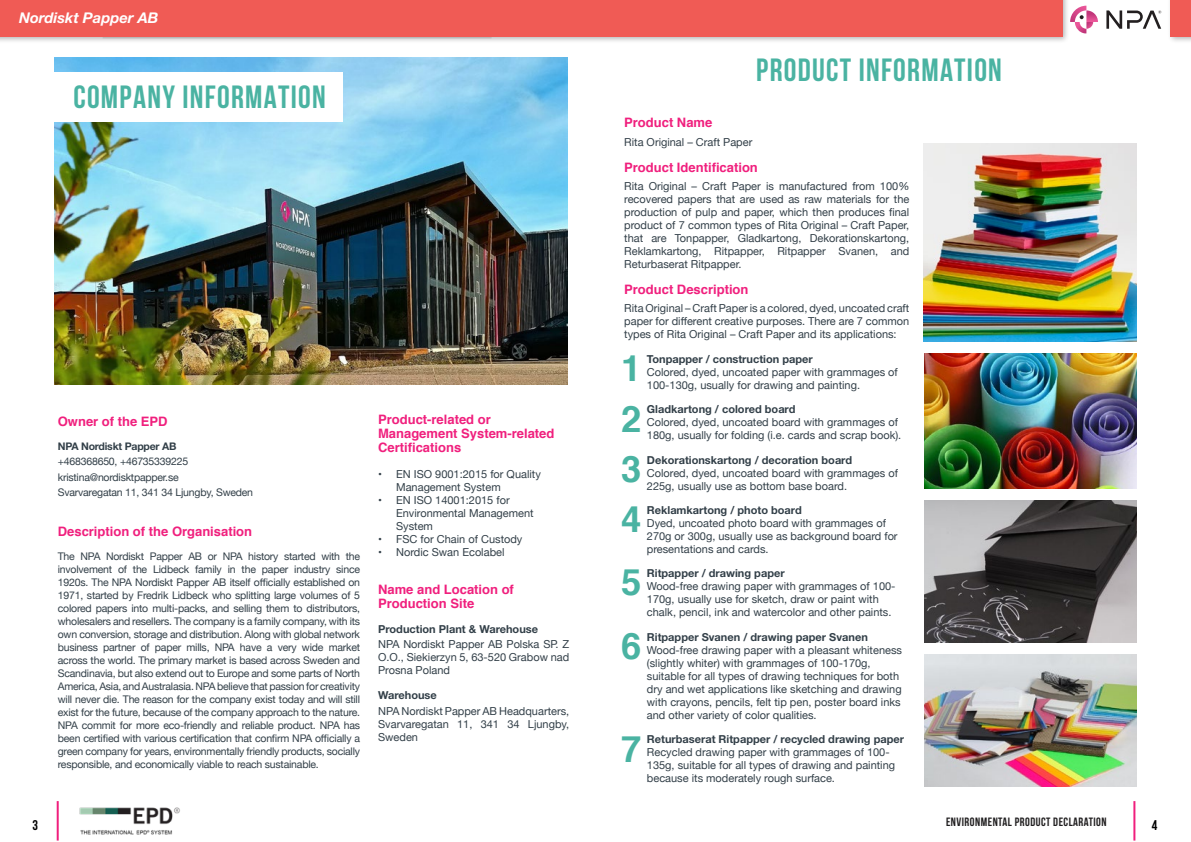
<style>
.page{position:relative;width:1191px;height:842px;background:#fff}
.page>*{position:absolute;margin:0;border:0;box-sizing:border-box;transform-origin:0 0}
.t1{font:700 36.4px/50.3px "Helvetica";color:#4ab3a2;text-align:justify}
.t2{font:700 32px "Bebas Neue";letter-spacing:.04em;color:#4ab3a2}
.t3{font:italic 700 14.8px "Helvetica Neue LT Std";color:#fff}
.t4{font:700 14px "Bebas Neue";color:#000}
.t5{font:700 13px/14px "Helvetica";color:#f01f7d}
.t6{font:700 12px "Bebas Neue";letter-spacing:.04em;color:#1f1d1e}
.t7{font:11px/13px "Helvetica Neue";color:#323f48}
.t8{font:700 11px "Helvetica Neue LT Std";color:#323f48}
.t9{font:10.5px/13px "Helvetica Neue";letter-spacing:-.02em;color:#323f48}
.t10{font:700 10.5px "Helvetica Neue LT Std";letter-spacing:-.02em;color:#323f48}
</style>
<div class="page">
<img style="left:54px;top:57px;width:513px;height:327px">
<div style="left:0;top:72px;width:342px;height:50px;background:#fff"></div>
<img style="left:924px;top:353px;width:212px;height:136px">
<img style="left:923px;top:144px;width:213px;height:198px">
<img style="left:924px;top:500px;width:212px;height:143px">
<img style="left:924px;top:654px;width:212px;height:132px">
<svg style="left:1070px;top:6px;width:28px;height:27px"></svg>
<svg style="left:1106px;top:10px;width:55px;height:19px"></svg>
<img style="left:79px;top:807px;width:101px;height:28px">
<hr style="left:1133px;top:801px;width:2px;height:39px;background:#f01f7d">
<hr style="left:57px;top:801px;width:2px;height:39px;background:#f01f7d">
<div style="left:0;top:0;width:1069px;height:44px;background:#000;opacity:.3"></div>
<div style="left:0;top:0;width:1062px;height:36px;background:#f05b55"></div>
<div style="left:1167px;top:0;width:24px;height:44px;background:#000;opacity:.3"></div>
<div style="left:1170px;top:0;width:21px;height:36px;background:#f05b55"></div>
<h3 class="t3" style="left:19px;top:8px;width:141px">Nordiskt Papper AB</h3>
<h2 class="t2" style="left:73px;top:79px;width:254px">COMPANY INFORMATION</h2>
<p class="t5" style="left:58px;top:414px;width:111px">Owner of the EPD</p>
<p class="t10" style="left:58px;top:439px;width:120px">NPA Nordiskt Papper AB</p>
<p class="t9" style="left:58px;top:454px;width:197px;line-height:15.6px">+468368650, +46735339225 kristina@nordisktpapper.se<br>Svarvaregatan 11, 341 34 Ljungby, Sweden</p>
<p class="t5" style="left:58px;top:524px;width:196px">Description of the Organisation</p>
<p class="t9" style="left:58px;top:550px;width:304px;text-align:justify">The NPA Nordiskt Papper AB or NPA history started with the involvement of the Lidbeck family in the paper industry since 1920s. The NPA Nordiskt Papper AB itself officially established on 1971, started by Fredrik Lidbeck who splitting large volumes of 5 colored papers into multi-packs, and selling them to distributors, wholesalers and resellers. The company is a family company, with its own conversion, storage and distribution. Along with global network business partner of paper mills, NPA have a very wide market across the world. The primary market is based across Sweden and Scandinavia, but also extend out to Europe and some parts of North America, Asia, and Australasia. NPA believe that passion for creativity will never die. The reason for the company exist today and will still exist for the future, because of the company approach to the nature.<br>NPA commit for more eco-friendly and reliable product. NPA has been certified with various certification that confirm NPA officially a green company for years, environmentally friendly products, socially responsible, and economically viable to reach sustainable.</p>
<p class="t5" style="left:378px;top:412px;width:178px">Product-related or<br>Management System-related<br>Certifications</p>
<p class="t7" style="left:396px;top:468px;width:146px;text-indent:-18px">• EN ISO 9001:2015 for Quality<br>Management System</p>
<p class="t7" style="left:396px;top:494px;width:139px;text-indent:-18px">• EN ISO 14001:2015 for<br>Environmental Management<br>System</p>
<p class="t7" style="left:378px;top:533px;width:146px">• FSC for Chain of Custody</p>
<p class="t7" style="left:378px;top:546px;width:128px">• Nordic Swan Ecolabel</p>
<p class="t5" style="left:378px;top:583px;width:137px">Name and Location of<br>Production Site</p>
<p class="t8" style="left:378px;top:622px;width:161px">Production Plant &amp; Warehouse</p>
<p class="t7" style="left:378px;top:638px;width:193px;text-align:justify">NPA Nordiskt Papper AB Polska SP. Z O.O., Siekierzyn 5, 63-520 Grabow nad Prosna Poland</p>
<p class="t8" style="left:378px;top:688px;width:60px">Warehouse</p>
<p class="t7" style="left:378px;top:705px;width:193px;text-align:justify">NPA Nordiskt Papper AB Headquarters, Svarvaregatan 11, 341 34 Ljungby, Sweden</p>
<h2 class="t2" style="left:756px;top:52px;width:247px">PRODUCT INFORMATION</h2>
<p class="t5" style="left:624px;top:115px;width:90px">Product Name</p>
<p class="t7" style="left:624px;top:137px;width:130px">Rita Original – Craft Paper</p>
<p class="t5" style="left:624px;top:160px;width:135px">Product Identification</p>
<p class="t7" style="left:624px;top:181px;width:287px;text-align:justify">Rita Original – Craft Paper is manufactured from 100% recovered papers that are used as raw materials for the production of pulp and paper, which then produces final product of 7 common types of Rita Original – Craft Paper, that are Tonpapper, Gladkartong, Dekorationskartong, Reklamkartong, Ritpapper, Ritpapper Svanen, and Returbaserat Ritpapper.</p>
<p class="t5" style="left:624px;top:282px;width:126px">Product Description</p>
<p class="t7" style="left:624px;top:303px;width:287px;text-align:justify">Rita Original – Craft Paper is a colored, dyed, uncoated craft paper for different creative purposes. There are 7 common types of Rita Original – Craft Paper and its applications:</p>
<p class="t8" style="left:647px;top:352px;width:167px">Tonpapper / construction paper</p>
<p class="t7" style="left:647px;top:366px;width:252px">Colored, dyed, uncoated paper with grammages of<br>100-130g, usually for drawing and painting.</p>
<p class="t8" style="left:647px;top:402px;width:150px">Gladkartong / colored board</p>
<p class="t7" style="left:647px;top:416px;width:256px">Colored, dyed, uncoated board with grammages of<br>180g, usually for folding (i.e. cards and scrap book).</p>
<p class="t8" style="left:647px;top:453px;width:207px">Dekorationskartong / decoration board</p>
<p class="t7" style="left:647px;top:467px;width:253px">Colored, dyed, uncoated board with grammages of<br>225g, usually use as bottom base board.</p>
<p class="t8" style="left:647px;top:503px;width:156px">Reklamkartong / photo board</p>
<p class="t7" style="left:647px;top:517px;width:252px">Dyed, uncoated photo board with grammages of<br>270g or 300g, usually use as background board for presentations and cards.</p>
<p class="t8" style="left:647px;top:566px;width:139px">Ritpapper / drawing paper</p>
<p class="t7" style="left:647px;top:580px;width:250px">Wood-free drawing paper with grammages of 100-<br>170g, usually use for sketch, draw or paint with chalk, pencil, ink and watercolor and other paints.</p>
<p class="t8" style="left:647px;top:630px;width:222px">Ritpapper Svanen / drawing paper Svanen</p>
<p class="t7" style="left:647px;top:644px;width:257px">Wood-free drawing paper with a pleasant whiteness (slightly whiter) with grammages of 100-170g, suitable for all types of drawing techniques for both dry and wet applications like sketching and drawing with crayons, pencils, felt tip pen, poster board inks and other variety of color qualities.</p>
<p class="t8" style="left:647px;top:732px;width:259px">Returbaserat Ritpapper / recycled drawing paper</p>
<p class="t7" style="left:647px;top:746px;width:250px">Recycled drawing paper with grammages of 100-<br>135g, suitable for all types of drawing and painting because its moderately rough surface.</p>
<h1 class="t1" style="left:621px;top:344px;width:22px">1<br>2<br>3<br>4</h1>
<h1 class="t1" style="left:621px;top:551px;width:22px;line-height:64px">5<br>6</h1>
<h1 class="t1" style="left:621px;top:725px;width:22px">7</h1>
<p class="t6" style="left:946px;top:815px;width:162px">ENVIRONMENTAL PRODUCT DECLARATION</p>
<p class="t4" style="left:33px;top:817px;width:7px">3</p>
<p class="t4" style="left:1151px;top:817px;width:7px">4</p>
</div>
